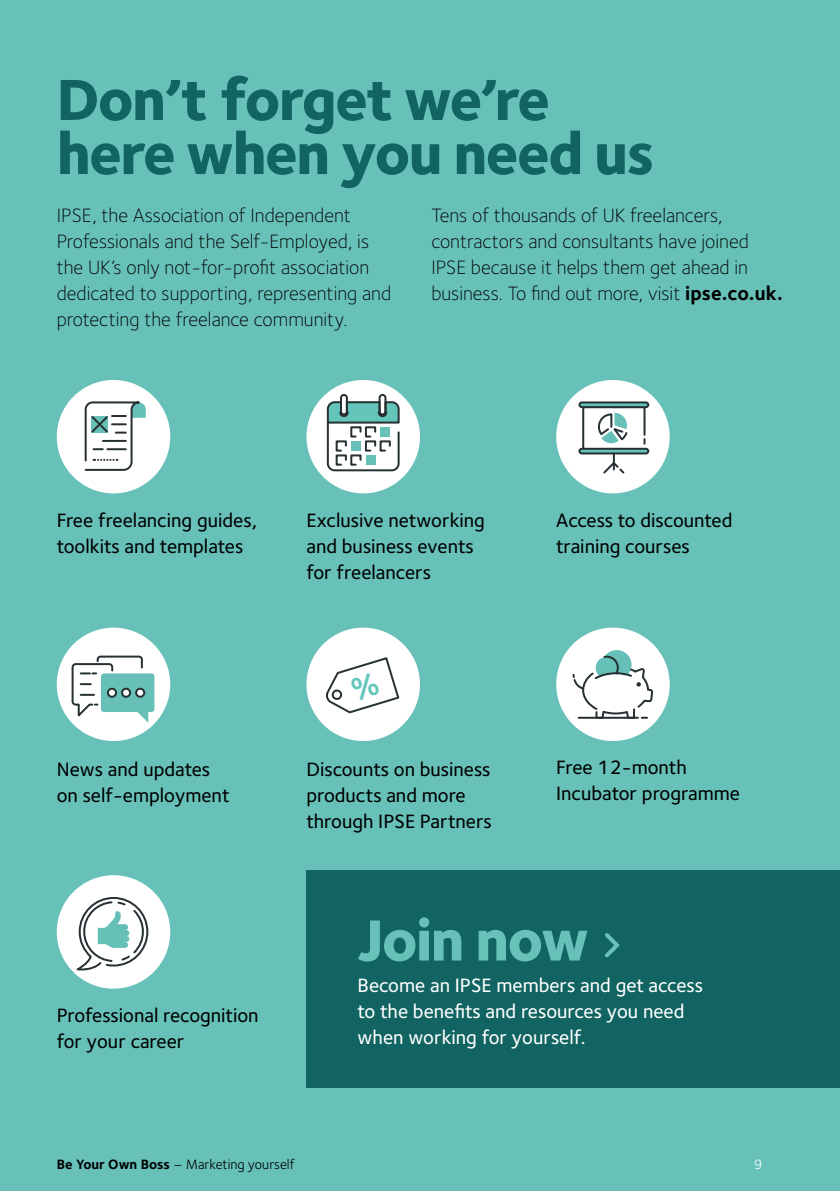
<style>
.page{position:relative;width:840px;height:1191px;background:#fff}
.page>*{position:absolute;margin:0;border:0;box-sizing:border-box;transform-origin:0 0}
.t1{font:800 60px/54px "Foundry Sterling";letter-spacing:-.03em;color:#116461}
.t2{font:800 60px "Foundry Sterling";letter-spacing:-.03em;color:#67c1b9}
.t3{font:300 20px/26px "Foundry Sterling";color:#000}
.t4{font:500 20px/26px "Foundry Sterling";color:#000}
.t5{font:500 20px/26px "Foundry Sterling";color:#fff}
.t6{font:14px "Foundry Sterling";color:#000}
.t7{font:14px "Foundry Sterling";color:#fff}
.s1{font-weight:700}
</style>
<div class="page">
<div style="left:0;top:0;width:839px;height:1191px;background:#67c1b9"></div>
<div style="left:57px;top:380px;width:113px;height:113px;background:#fff;border-radius:50%"></div>
<svg style="left:84px;top:401px;width:62px;height:70px"></svg>
<div style="left:556px;top:627px;width:113px;height:114px;background:#fff;border-radius:50%"></div>
<svg style="left:572px;top:650px;width:82px;height:69px"></svg>
<hr style="left:578px;top:717px;width:59px;height:2px;background:#273133">
<div style="left:306px;top:380px;width:114px;height:113px;background:#fff;border-radius:50%"></div>
<div style="left:340px;top:394px;width:7px;height:22px;border:2px solid #273133;border-radius:3px"></div>
<div style="left:378px;top:394px;width:8px;height:22px;border:2px solid #273133;border-radius:3px"></div>
<svg style="left:326px;top:400px;width:74px;height:72px"></svg>
<div style="left:366px;top:455px;width:9px;height:9px;background:#67c0b8"></div>
<div style="left:57px;top:627px;width:113px;height:114px;background:#fff;border-radius:50%"></div>
<svg style="left:71px;top:655px;width:83px;height:68px"></svg>
<div style="left:57px;top:875px;width:113px;height:113px;background:#fff;border-radius:50%"></div>
<svg style="left:76px;top:897px;width:73px;height:74px"></svg>
<div style="left:556px;top:380px;width:113px;height:113px;background:#fff;border-radius:50%"></div>
<div style="left:579px;top:402px;width:69px;height:5px;background:#64c6bb;border-radius:2px"></div>
<div style="left:578px;top:401px;width:71px;height:7px;border:2px solid #273133;border-radius:2px"></div>
<div style="left:578px;top:448px;width:71px;height:6px;border:2px solid #273133;border-radius:2px"></div>
<svg style="left:581px;top:405px;width:65px;height:69px"></svg>
<div style="left:306px;top:627px;width:114px;height:114px;background:#fff;border-radius:50%"></div>
<div style="left:306px;top:870px;width:533px;height:218px;background:#116461"></div>
<svg style="left:605px;top:933px;width:15px;height:25px"></svg>
<svg style="left:325px;top:657px;width:75px;height:57px"></svg>
<h1 class="t1" style="left:57px;top:75px;width:599px">Don’t forget we’re here when you need us</h1>
<p class="t3" style="left:57px;top:202px;width:336px">IPSE, the Association of Independent Professionals and the Self-Employed, is the UK’s only not-for-profit association dedicated to supporting, representing and protecting the freelance community.</p>
<p class="t3" style="left:431px;top:202px;width:353px">Tens of thousands of UK freelancers, contractors and consultants have joined IPSE because it helps them get ahead in business. To find out more, visit <span class="s1">ipse.co.uk.</span></p>
<p class="t4" style="left:57px;top:507px;width:201px">Free freelancing guides, toolkits and templates</p>
<p class="t4" style="left:306px;top:507px;width:180px">Exclusive networking and business events for freelancers</p>
<p class="t4" style="left:556px;top:507px;width:178px">Access to discounted training courses</p>
<p class="t4" style="left:57px;top:757px;width:174px">News and updates on self-employment</p>
<p class="t4" style="left:306px;top:757px;width:187px">Discounts on business products and more through IPSE Partners</p>
<p class="t4" style="left:556px;top:755px;width:185px">Free 12-month<br>Incubator programme</p>
<p class="t4" style="left:57px;top:1002px;width:203px">Professional recognition for your career</p>
<h1 class="t2" style="left:357px;top:903px;width:233px">Join now</h1>
<p class="t5" style="left:357px;top:972px;width:347px">Become an IPSE members and get access to the benefits and resources you need when working for yourself.</p>
<p class="t6" style="left:57px;top:1156px;width:239px"><span class="s1">Be Your Own Boss</span> – Marketing yourself</p>
<p class="t7" style="left:753px;top:1156px;width:10px">9</p>
</div>
